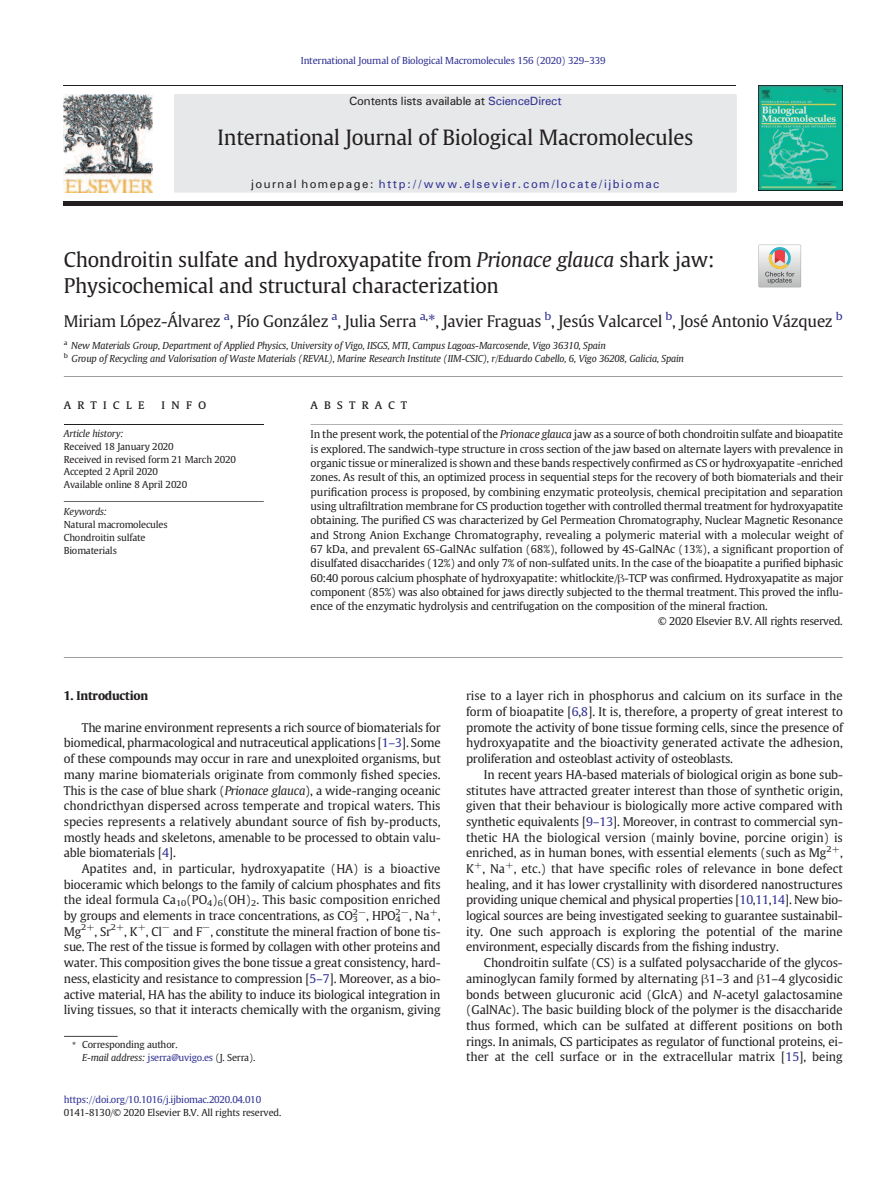
<style>
.page{position:relative;width:893px;height:1191px;background:#fff}
.page>*{position:absolute;margin:0;border:0;box-sizing:border-box;transform-origin:0 0}
.t1{font:20.85px "Adv TT5235 d 5 a 9";letter-spacing:-.01em;color:#231f20}
.t2{font:20.1px/25.8px "Adv TT5235 d 5 a 9";letter-spacing:-.01em;color:#231f20}
.t3{font:15.9px "Adv TT5235 d 5 a 9";letter-spacing:-.01em;color:#231f20}
.t4{font:13.5px "Adv TT0 f 485 e 03";letter-spacing:.445em;color:#231f20}
.t5{font:12px/15.8px "Adv TT5235 d 5 a 9";color:#231f20;text-align:justify}
.t6{font:12px "Adv T Tc 8 c 83 e 50";letter-spacing:.125em;color:#2e3092}
.t7{font:12px "Adv T Tc 8 c 83 e 50";letter-spacing:-.015em;color:#231f20}
.t8{font:12px "Adv TT28000 ce 1.B";letter-spacing:-.015em;color:#231f20}
.t9{font:10.8px "Adv TT5235 d 5 a 9";color:#231f20}
.t10{font:10.8px "Adv TT5235 d 5 a 9";letter-spacing:-.025em;color:#231f20}
.t11{font:9.6px/12.9px "Adv TT94 c 8263 f.I";letter-spacing:-.02em;color:#231f20}
.t12{font:9.6px/12.9px "Adv TT5235 d 5 a 9";letter-spacing:-.02em;color:#231f20}
.t13{font:9.6px "Adv TT5235 d 5 a 9";letter-spacing:-.02em;color:#2e3092}
.t14{font:9.6px/12.9px "Adv TT5235 d 5 a 9";color:#231f20}
.s1{font-style:inherit}
.s2{color:#2e3092}
.s3{color:#231f20}
.s4{font-family:"Adv TT94 c 8263 f.I"}
.s5{font-size:18px;color:#2e3092}
.s6{font-family:"Adv TT5235 d 5 a 9+fb"}
</style>
<div class="page">
<hr style="left:64px;top:424px;width:200px;height:1px;background:#231f20">
<hr style="left:64px;top:376px;width:778px;height:1px;background:#231f20">
<hr style="left:310px;top:424px;width:532px;height:1px;background:#231f20">
<hr style="left:64px;top:657px;width:778px;height:1px;background:#231f20">
<svg style="left:758px;top:245px;width:43px;height:42px"></svg>
<hr style="left:64px;top:501px;width:200px;height:1px;background:#231f20">
<hr style="left:64px;top:85px;width:672px;height:1px;background:#231f20">
<hr style="left:64px;top:1036px;width:54px;height:1px;background:#231f20">
<img style="left:758px;top:85px;width:84px;height:106px">
<img style="left:64px;top:94px;width:89px;height:98px">
<div style="left:174px;top:94px;width:562px;height:98px;background:#e7e8e9"></div>
<hr style="left:64px;top:202px;width:778px;height:4px;background:#231f20">
<p class="t13" style="left:301px;top:55px;width:306px">International Journal of Biological Macromolecules 156 (2020) 329<span class="s1">–</span>339</p>
<p class="t7" style="left:349px;top:94px;width:214px">Contents lists available at <span class="s2">ScienceDirect</span></p>
<h1 class="t1" style="left:217px;top:125px;width:477px">International Journal of Biological Macromolecules</h1>
<p class="t6" style="left:251px;top:178px;width:410px"><span class="s3">journal homepage:</span> http://www.elsevier.com/locate/ijbiomac</p>
<h2 class="t2" style="left:64px;top:247px;width:652px">Chondroitin sulfate and hydroxyapatite from <span class="s4">Prionace glauca</span> shark jaw:<br>Physicochemical and structural characterization</h2>
<h3 class="t3" style="left:64px;top:311px;width:780px">Miriam López-Álvarez <sup>a</sup>, Pío González <sup>a</sup>, Julia Serra <sup>a</sup><sup>,</sup><span class="s5">⁎</span>, Javier Fraguas <sup>b</sup>, Jesús Valcarcel <sup>b</sup>, José Antonio Vázquez <sup>b</sup></h3>
<p class="t11" style="left:64px;top:339px;width:621px"><sup>a</sup> New Materials Group, Department of Applied Physics, University of Vigo, IISGS, MTI, Campus Lagoas-Marcosende, Vigo 36310, Spain<br><sup>b</sup> Group of Recycling and Valorisation of Waste Materials (REVAL), Marine Research Institute (IIM-CSIC), r/Eduardo Cabello, 6, Vigo 36208, Galicia, Spain</p>
<p class="t4" style="left:64px;top:396px;width:144px">article info</p>
<p class="t4" style="left:310px;top:396px;width:98px">abstract</p>
<p class="t11" style="left:64px;top:427px;width:61px">Article history:</p>
<p class="t12" style="left:64px;top:440px;width:174px">Received 18 January 2020<br>Received in revised form 21 March 2020<br>Accepted 2 April 2020<br>Available online 8 April 2020</p>
<p class="t9" style="left:310px;top:428px;width:534px">In the present work, the potential of the <span class="s4">Prionace glauca</span> jaw as a source of both chondroitin sulfate and bioapatite</p>
<p class="t9" style="left:310px;top:442px;width:534px">is explored. The sandwich-type structure in cross section of the jaw based on alternate layers with prevalence in</p>
<p class="t9" style="left:310px;top:456px;width:534px">organic tissue or mineralized is shown and these bands respectively con<span class="s6">fi</span>rmed as CS or hydroxyapatite -enriched</p>
<p class="t9" style="left:310px;top:471px;width:534px">zones. As result of this, an optimized process in sequential steps for the recovery of both biomaterials and their</p>
<p class="t9" style="left:310px;top:485px;width:534px">puri<span class="s6">fi</span>cation process is proposed, by combining enzymatic proteolysis, chemical precipitation and separation</p>
<p class="t9" style="left:310px;top:499px;width:534px">using ultra<span class="s6">fi</span>ltration membrane for CS production together with controlled thermal treatment for hydroxyapatite</p>
<p class="t9" style="left:310px;top:514px;width:534px">obtaining. The puri<span class="s6">fi</span>ed CS was characterized by Gel Permeation Chromatography, Nuclear Magnetic Resonance</p>
<p class="t9" style="left:310px;top:528px;width:534px">and Strong Anion Exchange Chromatography, revealing a polymeric material with a molecular weight of</p>
<p class="t9" style="left:310px;top:543px;width:534px">67 kDa, and prevalent 6S-GalNAc sulfation (68%), followed by 4S-GalNAc (13%), a signi<span class="s6">fi</span>cant proportion of</p>
<p class="t9" style="left:310px;top:557px;width:534px">disulfated disaccharides (12%) and only 7% of non-sulfated units. In the case of the bioapatite a puri<span class="s6">fi</span>ed biphasic</p>
<p class="t9" style="left:310px;top:571px;width:534px">60:40 porous calcium phosphate of hydroxyapatite: whitlockite/<span class="s1">β</span>-TCP was con<span class="s6">fi</span>rmed. Hydroxyapatite as major</p>
<p class="t9" style="left:310px;top:586px;width:534px">component (85%) was also obtained for jaws directly subjected to the thermal treatment. This proved the in<span class="s6">fl</span>u-</p>
<p class="t9" style="left:310px;top:600px;width:458px">ence of the enzymatic hydrolysis and centrifugation on the composition of the mineral fraction.</p>
<p class="t10" style="left:658px;top:614px;width:186px">© 2020 Elsevier B.V. All rights reserved.</p>
<p class="t11" style="left:64px;top:505px;width:45px">Keywords:</p>
<p class="t14" style="left:64px;top:518px;width:105px">Natural macromolecules<br>Chondroitin sulfate<br>Biomaterials</p>
<p class="t8" style="left:64px;top:689px;width:86px">1. Introduction</p>
<p class="t5" style="left:64px;top:720px;width:378px;text-indent:18px">The marine environment represents a rich source of biomaterials for biomedical, pharmacological and nutraceutical applications [<span class="s2">1</span><span class="s2">–</span><span class="s2">3</span>]. Some of these compounds may occur in rare and unexploited organisms, but many marine biomaterials originate from commonly <span class="s6">fi</span>shed species.<br>This is the case of blue shark (<span class="s4">Prionace glauca</span>), a wide-ranging oceanic chondricthyan dispersed across temperate and tropical waters. This species represents a relatively abundant source of <span class="s6">fi</span>sh by-products, mostly heads and skeletons, amenable to be processed to obtain valu&shy;able biomaterials [<span class="s2">4</span>].</p>
<p class="t5" style="left:64px;top:861px;width:378px;text-indent:18px">Apatites and, in particular, hydroxyapatite (HA) is a bioactive bioceramic which belongs to the family of calcium phosphates and <span class="s6">fi</span>ts the ideal formula Ca<sub>10</sub>(PO<sub>4</sub>)<sub>6</sub>(OH)<sub>2</sub>. This basic composition enriched by groups and elements in trace concentrations, as CO<sub>3</sub></p>
<p class="t5" style="left:64px;top:908px;width:378px;text-indent:332px"><sup>2</sup><sup>−</sup>, Na<sup>+</sup>, Mg<sup>2+</sup>, Sr<sup>2+</sup>, K<sup>+</sup>, Cl<sup>−</sup> and F<sup>−</sup>, constitute the mineral fraction of bone tis&shy;sue. The rest of the tissue is formed by collagen with other proteins and water. This composition gives the bone tissue a great consistency, hard&shy;ness, elasticity and resistance to compression [<span class="s2">5</span><span class="s2">–</span><span class="s2">7</span>]. Moreover, as a bio&shy;active material, HA has the ability to induce its biological integration in living tissues, so that it interacts chemically with the organism, giving</p>
<p class="t5" style="left:352px;top:908px;width:49px"><sup>2</sup><sup>−</sup>, HPO<sub>4</sub></p>
<p class="t12" style="left:82px;top:1038px;width:175px;text-indent:-10px"><span class="s1">⁎</span> Corresponding author.<br><span class="s4">E-mail address:</span> <span class="s2">jserra@uvigo.es</span> (J. Serra).</p>
<p class="t13" style="left:64px;top:1094px;width:199px">https://doi.org/10.1016/j.ijbiomac.2020.04.010</p>
<p class="t12" style="left:64px;top:1106px;width:219px">0141-8130/© 2020 Elsevier B.V. All rights reserved.</p>
<p class="t5" style="left:466px;top:688px;width:378px">rise to a layer rich in phosphorus and calcium on its surface in the form of bioapatite [<span class="s2">6</span>,<span class="s2">8</span>]. It is, therefore, a property of great interest to promote the activity of bone tissue forming cells, since the presence of hydroxyapatite and the bioactivity generated activate the adhesion, proliferation and osteoblast activity of osteoblasts.</p>
<p class="t5" style="left:466px;top:767px;width:378px;text-indent:18px">In recent years HA-based materials of biological origin as bone sub&shy;stitutes have attracted greater interest than those of synthetic origin, given that their behaviour is biologically more active compared with synthetic equivalents [<span class="s2">9</span><span class="s2">–</span><span class="s2">13</span>]. Moreover, in contrast to commercial syn&shy;thetic HA the biological version (mainly bovine, porcine origin) is enriched, as in human bones, with essential elements (such as Mg<sup>2+</sup>, K<sup>+</sup>, Na<sup>+</sup>, etc.) that have speci<span class="s6">fi</span>c roles of relevance in bone defect healing, and it has lower crystallinity with disordered nanostructures providing unique chemical and physical properties [<span class="s2">10</span>,<span class="s2">11</span>,<span class="s2">14</span>]. New bio&shy;logical sources are being investigated seeking to guarantee sustainabil&shy;ity. One such approach is exploring the potential of the marine environment, especially discards from the <span class="s6">fi</span>shing industry.</p>
<p class="t5" style="left:466px;top:955px;width:378px;text-indent:18px">Chondroitin sulfate (CS) is a sulfated polysaccharide of the glycos&shy;aminoglycan family formed by alternating <span class="s1">β</span>1<span class="s1">–</span>3 and <span class="s1">β</span>1<span class="s1">–</span>4 glycosidic bonds between glucuronic acid (GlcA) and <span class="s4">N</span>-acetyl galactosamine (GalNAc). The basic building block of the polymer is the disaccharide thus formed, which can be sulfated at different positions on both rings. In animals, CS participates as regulator of functional proteins, ei&shy;ther at the cell surface or in the extracellular matrix [<span class="s2">15</span>], being</p>
</div>
